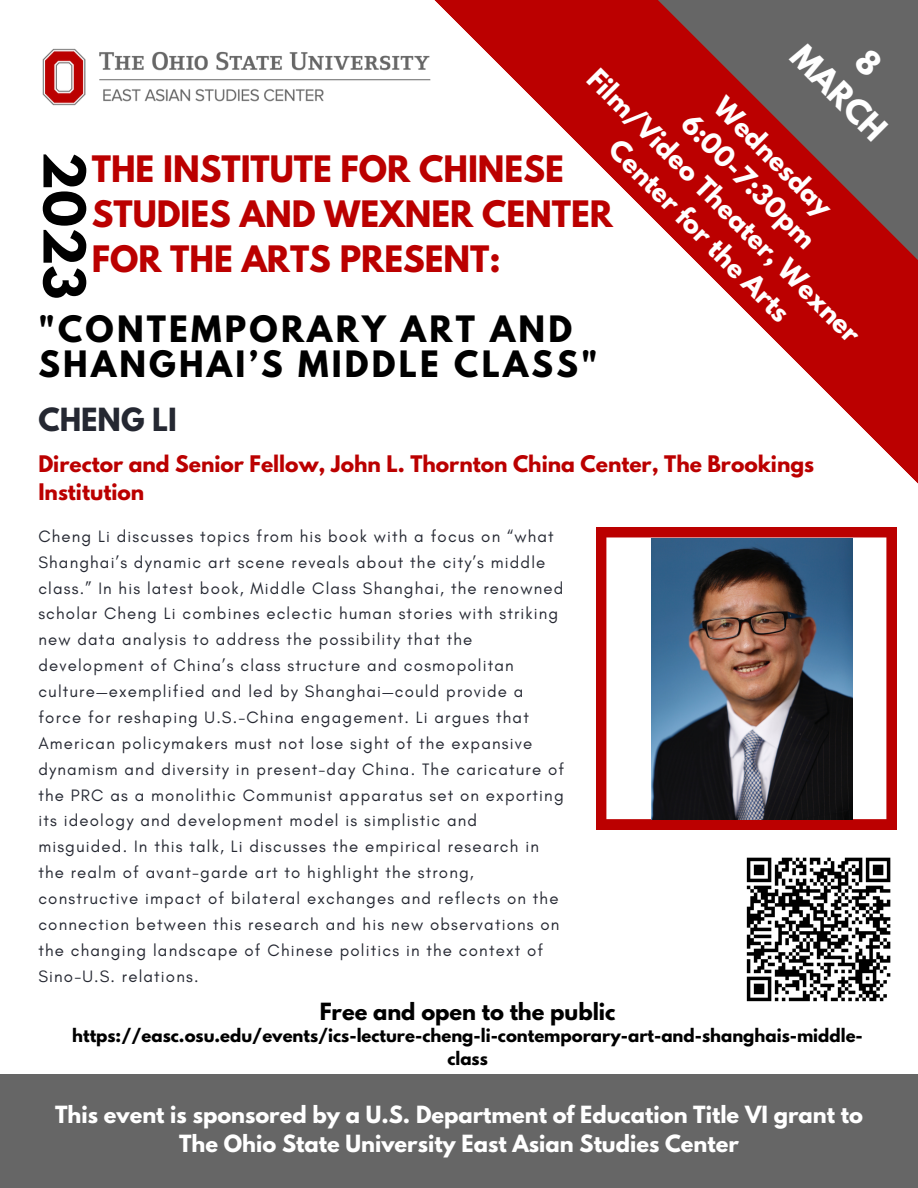
<style>
.page{position:relative;width:918px;height:1188px;background:#fff}
.page>*{position:absolute;margin:0;border:0;box-sizing:border-box;transform-origin:0 0}
.t1{font:700 51px "League Spartan";color:#000}
.t2{font:700 32.25px/45px "League Spartan";color:#b00}
.t3{font:700 32.25px/34.8px "League Spartan";letter-spacing:.1em;color:#000}
.t4{font:700 30px "League Spartan";color:#fff}
.t5{font:700 28.35px "League Spartan";color:#252832}
.t6{font:700 25.05px/34.8px "League Spartan";color:#fff;text-align:center}
.t7{font:700 21px/29.2px "League Spartan";color:#fff;text-align:center}
.t8{font:700 21px "League Spartan";color:#000}
.t9{font:700 20.25px/28.2px "League Spartan";color:#b00}
.t10{font:16.8px/25.8px "Glacial Indifference";letter-spacing:.07em;color:#252832}
.t11{font:700 16.5px/22.5px "League Spartan";color:#000;text-align:center}
</style>
<div class="page">
<svg style="left:434px;top:0;width:484px;height:538px"></svg>
<svg style="left:603px;top:0;width:315px;height:300px;background:#a33b3b"></svg>
<div style="left:0;top:1074px;width:918px;height:114px;background:#666"></div>
<svg style="left:596px;top:527px;width:300px;height:303px"></svg>
<img style="left:42px;top:7px;width:430px;height:140px">
<img style="left:652px;top:538px;width:201px;height:281px">
<svg style="left:746px;top:857px;width:145px;height:145px"></svg>
<svg style="left:853px;top:47px;width:32px;height:31px"></svg>
<h3 class="t4" style="left:808px;top:40px;width:120px;rotate:45deg">MARCH</h3>
<h3 class="t6" style="left:652px;top:14px;width:375px;rotate:45deg">Wednesday<br>6:00-7:30pm<br>Film/Video Theater, Wexner<br>Center for the Arts</h3>
<h1 class="t1" style="left:89px;top:152px;width:149px;rotate:90deg">2023</h1>
<h2 class="t3" style="left:38px;top:316px;width:561px">"CONTEMPORARY ART AND<br>SHANGHAI’S MIDDLE CLASS"</h2>
<h2 class="t2" style="left:92px;top:151px;width:523px">THE INSTITUTE FOR CHINESE<br>STUDIES AND WEXNER CENTER<br>FOR THE ARTS PRESENT:</h2>
<h3 class="t5" style="left:38px;top:406px;width:140px">CHENG LI</h3>
<p class="t9" style="left:38px;top:452px;width:777px">Director and Senior Fellow, John L. Thornton China Center, The Brookings<br>Institution</p>
<p class="t10" style="left:38px;top:523px;width:527px">Cheng Li discusses topics from his book with a focus on “what Shanghai’s dynamic art scene reveals about the city’s middle class.” In his latest book, Middle Class Shanghai, the renowned scholar Cheng Li combines eclectic human stories with striking new data analysis to address the possibility that the development of China’s class structure and cosmopolitan culture—exemplified and led by Shanghai—could provide a force for reshaping U.S.-China engagement. Li argues that American policymakers must not lose sight of the expansive dynamism and diversity in present-day China. The caricature of the PRC as a monolithic Communist apparatus set on exporting its ideology and development model is simplistic and misguided. In this talk, Li discusses the empirical research in the realm of avant-garde art to highlight the strong, constructive impact of bilateral exchanges and reflects on the connection between this research and his new observations on the changing landscape of Chinese politics in the context of Sino-U.S. relations.</p>
<p class="t8" style="left:320px;top:1001px;width:297px">Free and open to the public</p>
<p class="t11" style="left:72px;top:1027px;width:792px">https://easc.osu.edu/events/ics-lecture-cheng-li-contemporary-art-and-shanghais-middle&shy;class</p>
<p class="t7" style="left:55px;top:1102px;width:809px">This event is sponsored by a U.S. Department of Education Title VI grant to<br>The Ohio State University East Asian Studies Center</p>
</div>
